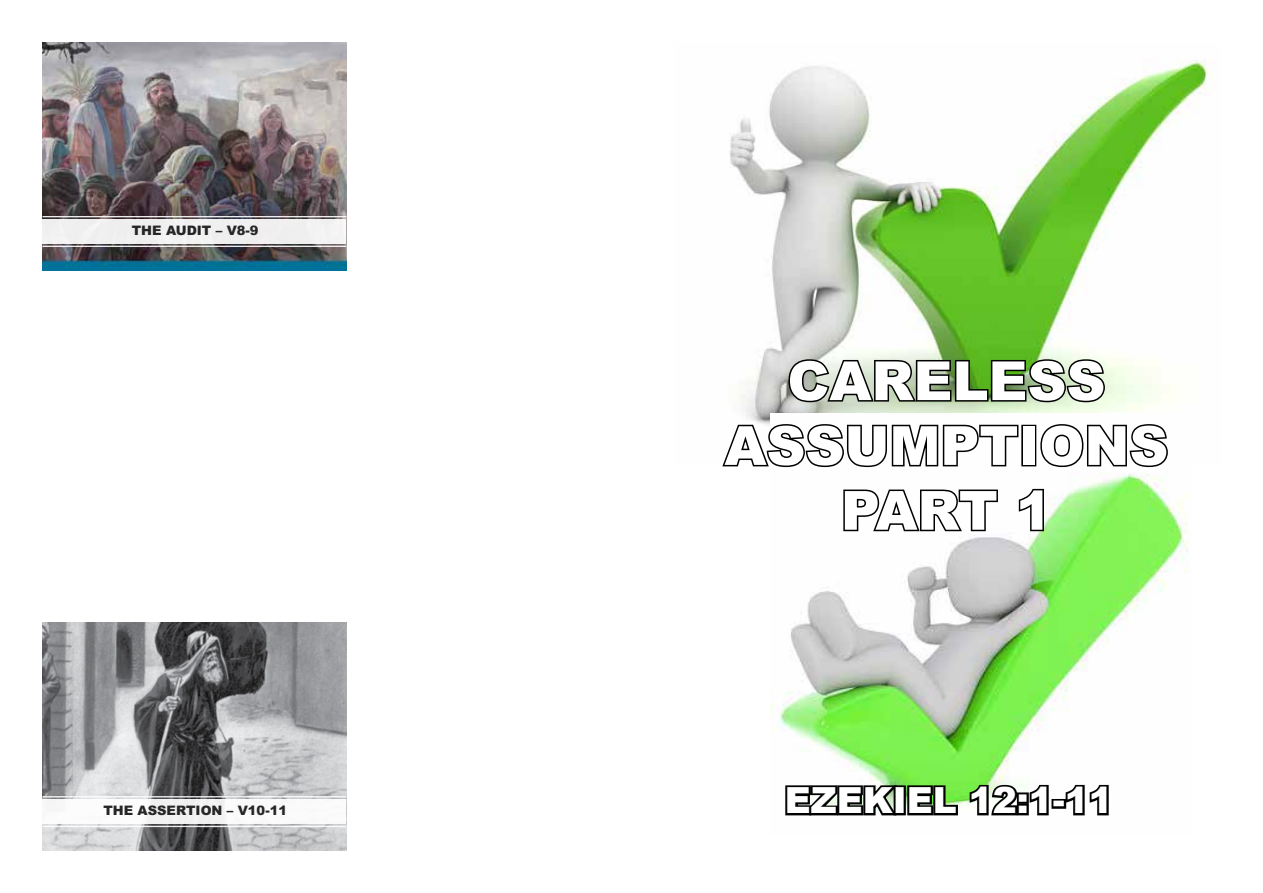
<style>
.page{position:relative;width:1263px;height:893px;background:#fff}
.page>*{position:absolute;margin:0;border:0;box-sizing:border-box;transform-origin:0 0}
.t1{font:900 54px/64.8px "Arial";color:#fff;text-align:center}
.t2{font:900 36px "Arial";color:#fff}
.t3{font:900 13.05px "Arial";color:#262626}
</style>
<div class="page">
<img style="left:730px;top:60px;width:482px;height:353px">
<img style="left:770px;top:424px;width:418px;height:382px">
<svg style="left:787px;top:357px;width:320px;height:47px"></svg>
<svg style="left:722px;top:412px;width:298px;height:57px"></svg>
<div style="left:1021px;top:425px;width:15px;height:41px;border:3px solid #000"></div>
<svg style="left:1039px;top:424px;width:131px;height:45px"></svg>
<svg style="left:842px;top:488px;width:157px;height:46px"></svg>
<svg style="left:1017px;top:486px;width:28px;height:47px"></svg>
<svg style="left:783px;top:783px;width:177px;height:33px"></svg>
<svg style="left:967px;top:781px;width:84px;height:35px"></svg>
<div style="left:1051px;top:799px;width:15px;height:10px;border:4px solid #000"></div>
<svg style="left:1063px;top:781px;width:48px;height:35px"></svg>
<img style="left:43px;top:43px;width:303px;height:227px">
<div style="left:43px;top:219px;width:303px;height:25px;background:#f0f0f0"></div>
<hr style="left:43px;top:216px;width:303px;height:1px;background:#ecebec">
<hr style="left:43px;top:246px;width:303px;height:1px;background:#edecec">
<img style="left:43px;top:623px;width:303px;height:227px">
<div style="left:43px;top:799px;width:303px;height:25px;background:#fff"></div>
<hr style="left:43px;top:796px;width:303px;height:1px;background:#fff;opacity:.9">
<hr style="left:43px;top:826px;width:303px;height:1px;background:#fff">
<p class="t3" style="left:132px;top:221px;width:128px">THE AUDIT – V8-9</p>
<p class="t3" style="left:103px;top:801px;width:185px">THE ASSERTION – V10-11</p>
<h1 class="t1" style="left:724px;top:347px;width:445px">CARELESS<br>ASSUMPTIONS<br>PART 1</h1>
<h2 class="t2" style="left:785px;top:774px;width:329px">EZEKIEL 12:1-11</h2>
</div>
